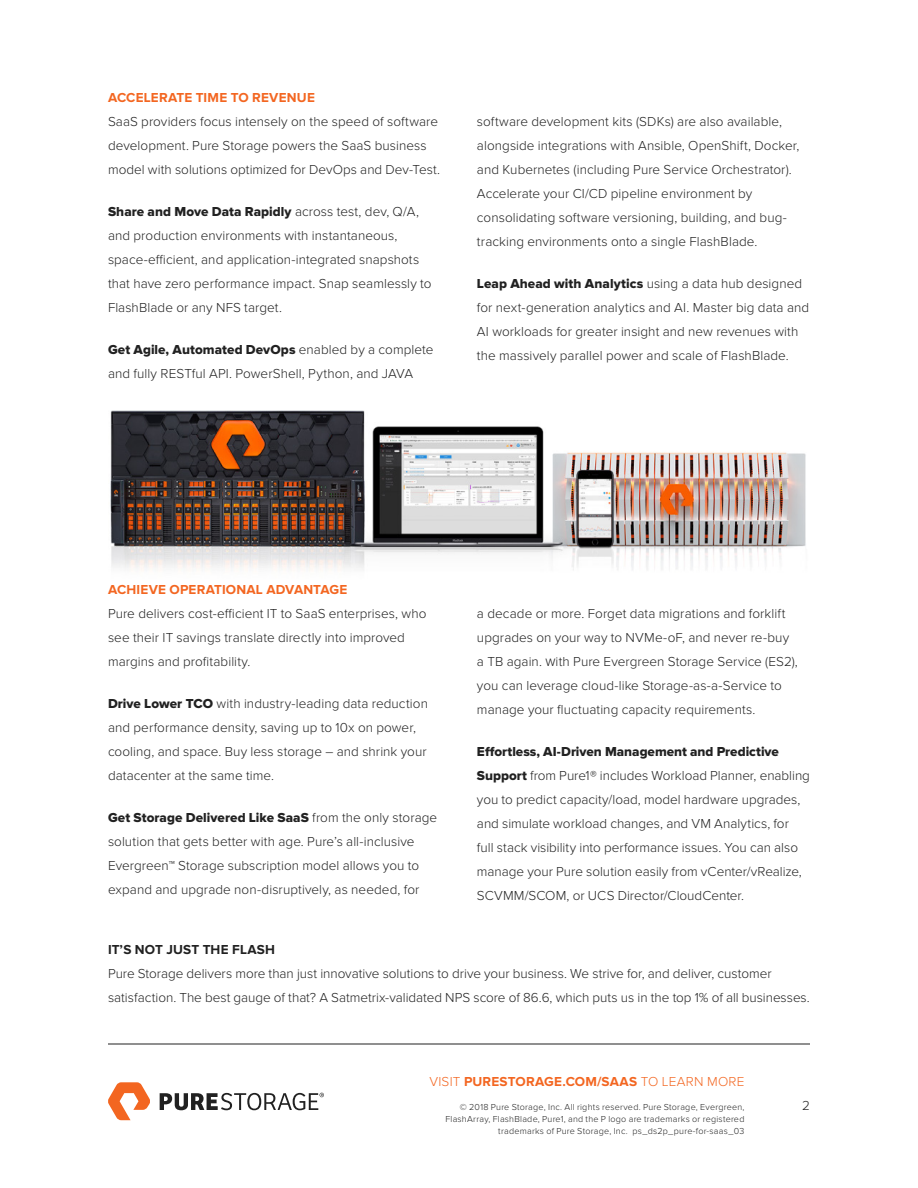
<style>
.page{position:relative;width:918px;height:1188px;background:#fff}
.page>*{position:absolute;margin:0;border:0;box-sizing:border-box;transform-origin:0 0}
.t1{font:300 13.5px/24px "Proxima Nova";letter-spacing:.005em;color:#212121}
.t2{font:13.5px "Proxima Nova Extrabld";letter-spacing:.005em;color:#212121}
.t3{font:700 13.5px "Proxima Nova";letter-spacing:.015em;color:#f36621}
.t4{font:700 13.5px "Proxima Nova";letter-spacing:.015em;color:#212121}
.t5{font:300 9px/12px "Proxima Nova";letter-spacing:.025em;color:#212121;text-align:right}
.s1{font-family:"Proxima Nova";font-weight:300}
.s2{font-family:"Proxima Nova Extrabld";font-weight:400}
.s3{font-weight:300}
</style>
<div class="page">
<img style="left:110px;top:411px;width:696px;height:160px">
<svg style="left:108px;top:1082px;width:42px;height:38px"></svg>
<svg style="left:160px;top:1093px;width:164px;height:17px"></svg>
<hr style="left:108px;top:1044px;width:702px;height:1px;background:#212121">
<p class="t3" style="left:108px;top:91px;width:208px">ACCELERATE TIME TO REVENUE</p>
<p class="t1" style="left:108px;top:110px;width:334px">SaaS providers focus intensely on the speed of software development. Pure Storage powers the SaaS business model with solutions optimized for DevOps and Dev-Test.</p>
<p class="t2" style="left:108px;top:204px;width:312px">Share and Move Data Rapidly <span class="s1">across test, dev, Q/A,</span></p>
<p class="t1" style="left:108px;top:224px;width:325px">and production environments with instantaneous, space-efficient, and application-integrated snapshots that have zero performance impact. Snap seamlessly to FlashBlade or any NFS target.</p>
<p class="t2" style="left:108px;top:342px;width:327px">Get Agile, Automated DevOps <span class="s1">enabled by a complete</span></p>
<p class="t1" style="left:108px;top:362px;width:307px">and fully RESTful API. PowerShell, Python, and JAVA</p>
<p class="t1" style="left:477px;top:110px;width:324px">software development kits (SDKs) are also available, alongside integrations with Ansible, OpenShift, Docker, and Kubernetes (including Pure Service Orchestrator).<br>Accelerate your CI/CD pipeline environment by consolidating software versioning, building, and bug&shy;tracking environments onto a single FlashBlade.</p>
<p class="t2" style="left:477px;top:276px;width:327px">Leap Ahead with Analytics <span class="s1">using a data hub designed</span></p>
<p class="t1" style="left:477px;top:296px;width:334px">for next-generation analytics and AI. Master big data and<br>AI workloads for greater insight and new revenues with the massively parallel power and scale of FlashBlade.</p>
<p class="t3" style="left:108px;top:583px;width:241px">ACHIEVE OPERATIONAL ADVANTAGE</p>
<p class="t1" style="left:108px;top:602px;width:320px">Pure delivers cost-efficient IT to SaaS enterprises, who see their IT savings translate directly into improved margins and profitability.</p>
<p class="t1" style="left:108px;top:692px;width:322px"><span class="s2">Drive Lower TCO</span> with industry-leading data reduction and performance density, saving up to 10x on power, cooling, and space. Buy less storage – and shrink your datacenter at the same time.</p>
<p class="t2" style="left:108px;top:810px;width:331px">Get Storage Delivered Like SaaS <span class="s1">from the only storage</span></p>
<p class="t1" style="left:108px;top:830px;width:313px">solution that gets better with age. Pure’s all-inclusive<br>Evergreen™ Storage subscription model allows you to expand and upgrade non-disruptively, as needed, for</p>
<p class="t1" style="left:477px;top:602px;width:322px">a decade or more. Forget data migrations and forklift upgrades on your way to NVMe-oF, and never re-buy a TB again. With Pure Evergreen Storage Service (ES2), you can leverage cloud-like Storage-as-a-Service to manage your fluctuating capacity requirements.</p>
<p class="t2" style="left:477px;top:744px;width:303px">Effortless, AI-Driven Management and Predictive</p>
<p class="t1" style="left:477px;top:764px;width:335px"><span class="s2">Support</span> from Pure1® includes Workload Planner, enabling you to predict capacity/load, model hardware upgrades, and simulate workload changes, and VM Analytics, for<br>full stack visibility into performance issues. You can also manage your Pure solution easily from vCenter/vRealize, SCVMM/SCOM, or UCS Director/CloudCenter.</p>
<p class="t4" style="left:108px;top:943px;width:169px">IT’S NOT JUST THE FLASH</p>
<p class="t1" style="left:108px;top:962px;width:703px">Pure Storage delivers more than just innovative solutions to drive your business. We strive for, and deliver, customer satisfaction. The best gauge of that? A Satmetrix-validated NPS score of 86.6, which puts us in the top 1% of all businesses.</p>
<p class="t3" style="left:429px;top:1075px;width:317px"><span class="s3">VISIT</span> PURESTORAGE.COM/SAAS <span class="s3">TO LEARN MORE</span></p>
<p class="t5" style="left:446px;top:1101px;width:300px">© 2018 Pure Storage, Inc. All rights reserved. Pure Storage, Evergreen,<br>FlashArray, FlashBlade, Pure1, and the P logo are trademarks or registered trademarks of Pure Storage, Inc. ps_ds2p_pure-for-saas_03</p>
<p class="t1" style="left:802px;top:1094px;width:9px">2</p>
</div>
